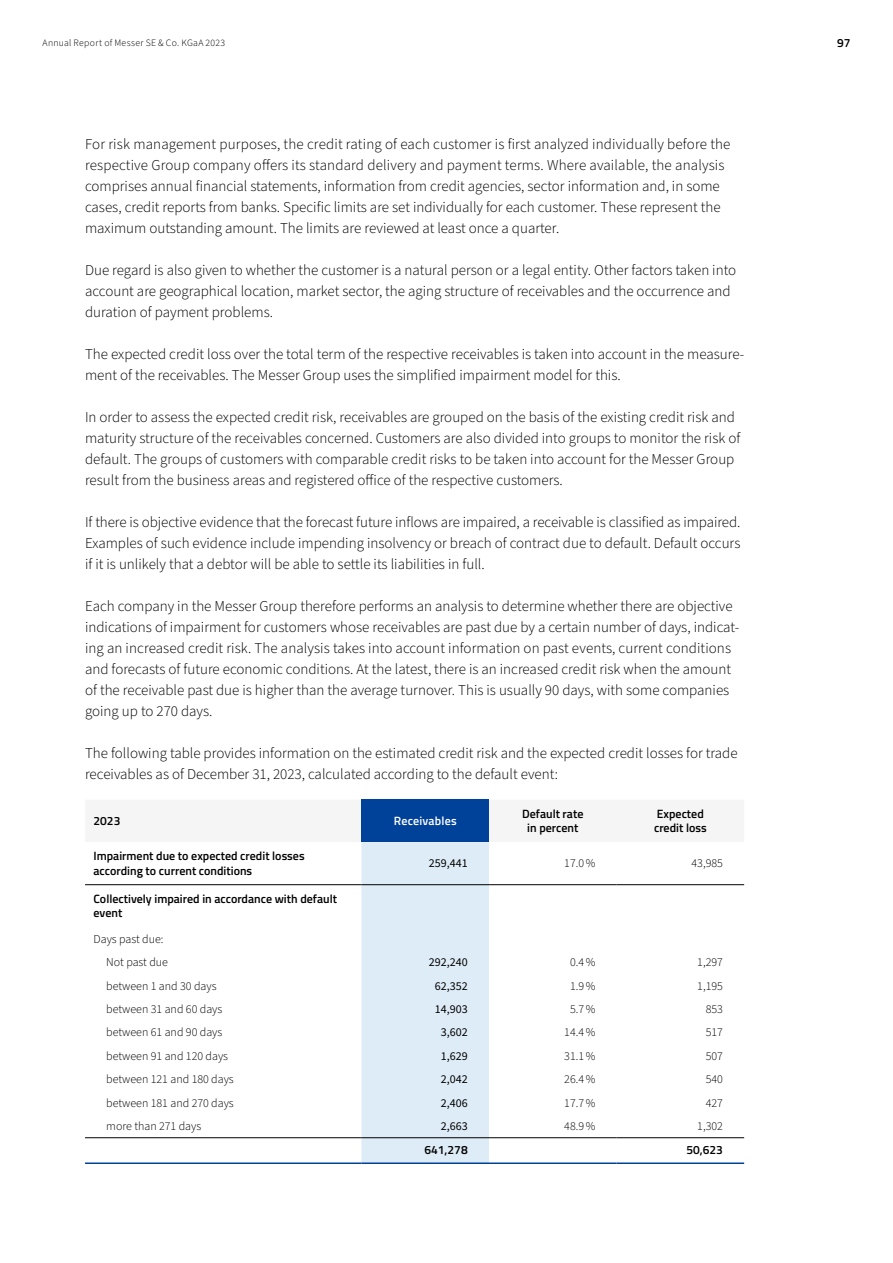
<style>
.page{position:relative;width:893px;height:1263px;background:#fff}
.page>*{position:absolute;margin:0;border:0;box-sizing:border-box;transform-origin:0 0}
.t1{font:300 15px/21px "Source Sans 3";color:#000}
.t2{font:300 12px/23.4px "Source Sans 3";color:#000}
.t3{font:600 12px/14.4px "Titillium Web";color:#000}
.t4{font:12px "Source Sans 3";color:#000}
.t5{font:600 12px "Titillium Web";letter-spacing:.015em;color:#fff}
.t6{font:300 9.75px "Source Sans 3";letter-spacing:.03em;color:#000}
</style>
<div class="page">
<svg style="left:85px;top:800px;width:659px;height:362px"></svg>
<svg style="left:489px;top:842px;width:255px;height:295px"></svg>
<hr style="left:85px;top:884px;width:276px;height:1px;background:#000">
<hr style="left:361px;top:884px;width:128px;height:1px;background:#000">
<hr style="left:489px;top:884px;width:128px;height:1px;background:#000">
<hr style="left:617px;top:884px;width:127px;height:1px;background:#000">
<hr style="left:85px;top:1137px;width:276px;height:1px;background:#000">
<hr style="left:361px;top:1137px;width:128px;height:1px;background:#000">
<hr style="left:489px;top:1137px;width:128px;height:1px;background:#000">
<hr style="left:617px;top:1137px;width:127px;height:1px;background:#000">
<hr style="left:85px;top:1162px;width:276px;height:2px;background:#004199">
<hr style="left:361px;top:1162px;width:128px;height:2px;background:#004199">
<hr style="left:489px;top:1162px;width:128px;height:2px;background:#004199">
<hr style="left:617px;top:1162px;width:127px;height:2px;background:#004199">
<p class="t6" style="left:43px;top:37px;width:184px">Annual Report of Messer SE &amp; Co. KGaA 2023</p>
<p class="t3" style="left:837px;top:35px;width:15px">97</p>
<p class="t1" style="left:85px;top:133px;width:647px">For risk management purposes, the credit rating of each customer is first analyzed individually before the respective Group company offers its standard delivery and payment terms. Where available, the analysis comprises annual financial statements, information from credit agencies, sector information and, in some cases, credit reports from banks. Specific limits are set individually for each customer. These represent the maximum outstanding amount. The limits are reviewed at least once a quarter.</p>
<p class="t1" style="left:85px;top:259px;width:653px">Due regard is also given to whether the customer is a natural person or a legal entity. Other factors taken into account are geographical location, market sector, the aging structure of receivables and the occurrence and duration of payment problems.</p>
<p class="t1" style="left:85px;top:343px;width:661px">The expected credit loss over the total term of the respective receivables is taken into account in the measure&shy;ment of the receivables. The Messer Group uses the simplified impairment model for this.</p>
<p class="t1" style="left:85px;top:406px;width:657px">In order to assess the expected credit risk, receivables are grouped on the basis of the existing credit risk and maturity structure of the receivables concerned. Customers are also divided into groups to monitor the risk of default. The groups of customers with comparable credit risks to be taken into account for the Messer Group result from the business areas and registered office of the respective customers.</p>
<p class="t1" style="left:85px;top:511px;width:657px;text-align:justify">If there is objective evidence that the forecast future inflows are impaired, a receivable is classified as impaired.<br>Examples of such evidence include impending insolvency or breach of contract due to default. Default occurs if it is unlikely that a debtor will be able to settle its liabilities in full.</p>
<p class="t1" style="left:85px;top:595px;width:656px">Each company in the Messer Group therefore performs an analysis to determine whether there are objective indications of impairment for customers whose receivables are past due by a certain number of days, indicat&shy;ing an increased credit risk. The analysis takes into account information on past events, current conditions and forecasts of future economic conditions. At the latest, there is an increased credit risk when the amount of the receivable past due is higher than the average turnover. This is usually 90 days, with some companies going up to 270 days.</p>
<p class="t1" style="left:85px;top:742px;width:654px">The following table provides information on the estimated credit risk and the expected credit losses for trade receivables as of December 31, 2023, calculated according to the default event:</p>
<p class="t3" style="left:94px;top:813px;width:28px">2023</p>
<p class="t5" style="left:394px;top:812px;width:64px">Receivables</p>
<p class="t3" style="left:522px;top:806px;width:63px;text-align:center">Default rate in percent</p>
<p class="t3" style="left:654px;top:806px;width:54px">Expected credit loss</p>
<p class="t3" style="left:94px;top:848px;width:213px">Impairment due to expected credit losses according to current conditions</p>
<p class="t4" style="left:429px;top:856px;width:40px">259,441</p>
<p class="t2" style="left:564px;top:852px;width:33px">17.0%</p>
<p class="t2" style="left:691px;top:852px;width:33px">43,985</p>
<p class="t3" style="left:94px;top:891px;width:245px">Collectively impaired in accordance with default event</p>
<p class="t2" style="left:106px;top:927px;width:63px;text-indent:-13px">Days past due:<br>Not past due</p>
<p class="t4" style="left:429px;top:955px;width:40px">292,240</p>
<p class="t2" style="left:570px;top:951px;width:27px">0.4%</p>
<p class="t2" style="left:697px;top:951px;width:27px">1,297</p>
<p class="t2" style="left:106px;top:974px;width:112px">between 1 and 30 days</p>
<p class="t4" style="left:435px;top:978px;width:34px">62,352</p>
<p class="t2" style="left:570px;top:974px;width:27px">1.9%</p>
<p class="t2" style="left:697px;top:974px;width:27px">1,195</p>
<p class="t2" style="left:106px;top:997px;width:118px">between 31 and 60 days</p>
<p class="t4" style="left:435px;top:1001px;width:34px">14,903</p>
<p class="t2" style="left:570px;top:997px;width:27px">5.7%</p>
<p class="t2" style="left:706px;top:997px;width:19px">853</p>
<p class="t2" style="left:106px;top:1021px;width:118px">between 61 and 90 days</p>
<p class="t4" style="left:441px;top:1025px;width:28px">3,602</p>
<p class="t2" style="left:564px;top:1021px;width:33px">14.4%</p>
<p class="t2" style="left:706px;top:1021px;width:19px">517</p>
<p class="t2" style="left:106px;top:1044px;width:123px">between 91 and 120 days</p>
<p class="t4" style="left:441px;top:1048px;width:28px">1,629</p>
<p class="t2" style="left:564px;top:1044px;width:33px">31.1%</p>
<p class="t2" style="left:706px;top:1044px;width:19px">507</p>
<p class="t2" style="left:106px;top:1067px;width:129px">between 121 and 180 days</p>
<p class="t4" style="left:441px;top:1072px;width:28px">2,042</p>
<p class="t2" style="left:564px;top:1067px;width:33px">26.4%</p>
<p class="t2" style="left:706px;top:1067px;width:19px">540</p>
<p class="t2" style="left:106px;top:1091px;width:129px">between 181 and 270 days</p>
<p class="t4" style="left:441px;top:1095px;width:28px">2,406</p>
<p class="t2" style="left:564px;top:1091px;width:33px">17.7%</p>
<p class="t2" style="left:706px;top:1091px;width:19px">427</p>
<p class="t2" style="left:106px;top:1114px;width:96px">more than 271 days</p>
<p class="t4" style="left:441px;top:1118px;width:28px">2,663</p>
<p class="t2" style="left:564px;top:1114px;width:33px">48.9%</p>
<p class="t2" style="left:697px;top:1114px;width:27px">1,302</p>
<p class="t3" style="left:424px;top:1142px;width:45px">641,278</p>
<p class="t3" style="left:686px;top:1142px;width:38px">50,623</p>
</div>
